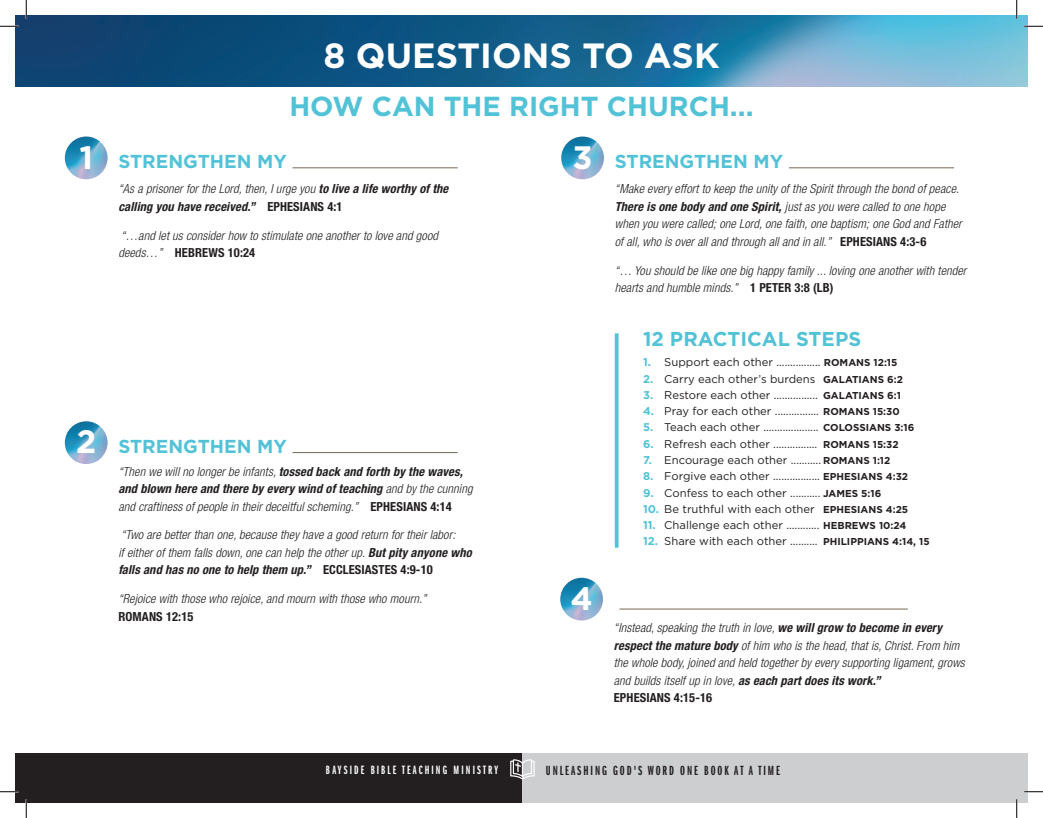
<style>
.page{position:relative;width:1043px;height:818px;background:#fff}
.page>*{position:absolute;margin:0;border:0;box-sizing:border-box;transform-origin:0 0}
.t1{font:700 35px "Gotham";color:#fff}
.t2{font:700 32.38px "Gotham";color:#fff}
.t3{font:700 27.5px "Gotham";color:#52c2d6}
.t4{font:700 20px "Gotham";color:#52c2d6}
.t5{font:700 18.75px "Gotham";color:#52c2d6}
.t6{font:13.75px "ITC Franklin Gothic Std Dm X Cp";letter-spacing:.14em;color:#231f20}
.t7{font:italic 300 condensed 12.5px/17.5px "Helvetica Neue LT Std";letter-spacing:.01em;color:#231f20}
.t8{font:italic 700 condensed 12.5px/17.5px "Helvetica Neue LT Std";letter-spacing:.01em;color:#231f20}
.t9{font:12.5px "ITC Franklin Gothic Std Dm X Cp";letter-spacing:.17em;color:#fff}
.t10{font:700 condensed 12.5px "Helvetica Neue LT Std";letter-spacing:.01em;color:#231f20}
.t11{font:11.25px "Gotham";color:#231f20}
.s1{font-weight:300}
.s2{font-style:normal}
.s3{font-weight:700;font-style:normal}
.s4{font-weight:700}
.s5{font-weight:700;color:#52c2d6}
.s6{font-weight:700;font-size:10px}
</style>
<div class="page">
<img style="left:15px;top:15px;width:1013px;height:72px">
<div style="left:15px;top:753px;width:507px;height:49px;background:#231f20"></div>
<div style="left:522px;top:753px;width:506px;height:49px;background:#cdced0"></div>
<svg style="left:510px;top:759px;width:24px;height:20px"></svg>
<img style="left:65px;top:136px;width:43px;height:43px;border-radius:21px">
<img style="left:65px;top:421px;width:43px;height:43px;border-radius:21px">
<hr style="left:292px;top:167px;width:165px;height:1px;background:#736956">
<hr style="left:292px;top:452px;width:165px;height:1px;background:#736956">
<img style="left:561px;top:136px;width:43px;height:43px;border-radius:21px">
<img style="left:560px;top:577px;width:43px;height:43px;border-radius:21px">
<hr style="left:789px;top:167px;width:165px;height:1px;background:#736956">
<hr style="left:619px;top:608px;width:288px;height:1px;background:#736956">
<hr style="left:615px;top:333px;width:3px;height:214px;background:#52c2d6">
<svg style="left:0;top:25px;width:19px;height:2px"></svg>
<svg style="left:1024px;top:25px;width:18px;height:2px"></svg>
<svg style="left:0;top:790px;width:19px;height:2px"></svg>
<svg style="left:1024px;top:791px;width:18px;height:1px"></svg>
<svg style="left:25px;top:0;width:2px;height:19px"></svg>
<svg style="left:25px;top:799px;width:2px;height:19px"></svg>
<svg style="left:1015px;top:0;width:2px;height:19px"></svg>
<svg style="left:1015px;top:799px;width:2px;height:19px"></svg>
<h2 class="t2" style="left:79px;top:138px;width:15px">1</h2>
<h2 class="t2" style="left:76px;top:423px;width:22px">2</h2>
<h1 class="t1" style="left:323px;top:35px;width:397px">8 QUESTIONS TO ASK</h1>
<h3 class="t3" style="left:289px;top:90px;width:465px">HOW CAN THE RIGHT CHURCH...</h3>
<h3 class="t5" style="left:118px;top:151px;width:170px">STRENGTHEN MY</h3>
<p class="t8" style="left:118px;top:180px;width:331px"><span class="s1">“As a prisoner for the Lord, then, I urge you</span> to live a life worthy of the calling you have received.” <span class="s2">EPHESIANS 4:1</span></p>
<p class="t7" style="left:118px;top:227px;width:321px">“…and let us consider how to stimulate one another to love and good deeds…” <span class="s3">HEBREWS 10:24</span></p>
<h3 class="t5" style="left:118px;top:435px;width:170px">STRENGTHEN MY</h3>
<p class="t7" style="left:118px;top:462px;width:356px">“Then we will no longer be infants, <span class="s4">tossed back and forth by the waves, and blown here and there by every wind of teaching</span> and by the cunning and craftiness of people in their deceitful scheming.” <span class="s3">EPHESIANS 4:14</span></p>
<p class="t7" style="left:118px;top:526px;width:355px">“Two are better than one, because they have a good return for their labor:<br>if either of them falls down, one can help the other up. <span class="s4">But pity anyone who falls and has no one to help them up.”</span> <span class="s3">ECCLESIASTES 4:9-10</span></p>
<p class="t7" style="left:118px;top:590px;width:309px">“Rejoice with those who rejoice, and mourn with those who mourn.”</p>
<p class="t10" style="left:118px;top:608px;width:77px">ROMANS 12:15</p>
<h2 class="t2" style="left:572px;top:138px;width:22px">3</h2>
<h2 class="t2" style="left:570px;top:579px;width:24px">4</h2>
<h3 class="t5" style="left:615px;top:151px;width:170px">STRENGTHEN MY</h3>
<p class="t7" style="left:615px;top:180px;width:348px">“Make every effort to keep the unity of the Spirit through the bond of peace.<br><span class="s4">There is one body and one Spirit,</span> just as you were called to one hope when you were called; one Lord, one faith, one baptism; one God and Father of all, who is over all and through all and in all.” <span class="s3">EPHESIANS 4:3-6</span></p>
<p class="t7" style="left:615px;top:262px;width:353px">“… You should be like one big happy family ... loving one another with tender hearts and humble minds.” <span class="s3">1 PETER 3:8 (LB)</span></p>
<h3 class="t4" style="left:643px;top:328px;width:220px">12 PRACTICAL STEPS</h3>
<p class="t11" style="left:643px;top:356px;width:256px"><span class="s5">1.</span> Support each other ................ <span class="s6">ROMANS 12:15</span></p>
<p class="t11" style="left:643px;top:372px;width:261px"><span class="s5">2.</span> Carry each other’s burdens <span class="s6">GALATIANS 6:2</span></p>
<p class="t11" style="left:643px;top:389px;width:259px"><span class="s5">3.</span> Restore each other ................ <span class="s6">GALATIANS 6:1</span></p>
<p class="t11" style="left:643px;top:405px;width:258px"><span class="s5">4.</span> Pray for each other ................ <span class="s6">ROMANS 15:30</span></p>
<p class="t11" style="left:643px;top:421px;width:273px"><span class="s5">5.</span> Teach each other .................... <span class="s6">COLOSSIANS 3:16</span></p>
<p class="t11" style="left:643px;top:437px;width:257px"><span class="s5">6.</span> Refresh each other ................ <span class="s6">ROMANS 15:32</span></p>
<p class="t11" style="left:643px;top:454px;width:249px"><span class="s5">7.</span> Encourage each other ........... <span class="s6">ROMANS 1:12</span></p>
<p class="t11" style="left:643px;top:470px;width:266px"><span class="s5">8.</span> Forgive each other ................. <span class="s6">EPHESIANS 4:32</span></p>
<p class="t11" style="left:643px;top:486px;width:240px"><span class="s5">9.</span> Confess to each other ........... <span class="s6">JAMES 5:16</span></p>
<p class="t11" style="left:643px;top:502px;width:267px"><span class="s5">10.</span> Be truthful with each other <span class="s6">EPHESIANS 4:25</span></p>
<p class="t11" style="left:643px;top:519px;width:265px"><span class="s5">11.</span> Challenge each other ............ <span class="s6">HEBREWS 10:24</span></p>
<p class="t11" style="left:643px;top:535px;width:288px"><span class="s5">12.</span> Share with each other .......... <span class="s6">PHILIPPIANS 4:14, 15</span></p>
<p class="t7" style="left:614px;top:619px;width:352px">“Instead, speaking the truth in love, <span class="s4">we will grow to become in every respect the mature body</span> of him who is the head, that is, Christ. From him the whole body, joined and held together by every supporting ligament, grows and builds itself up in love, <span class="s4">as each part does its work.”<br></span><span class="s3">EPHESIANS 4:15-16</span></p>
<p class="t9" style="left:326px;top:763px;width:174px">BAYSIDE BIBLE TEACHING MINISTRY</p>
<p class="t6" style="left:546px;top:762px;width:236px">UNLEASHING GOD'S WORD ONE BOOK AT A TIME</p>
</div>
